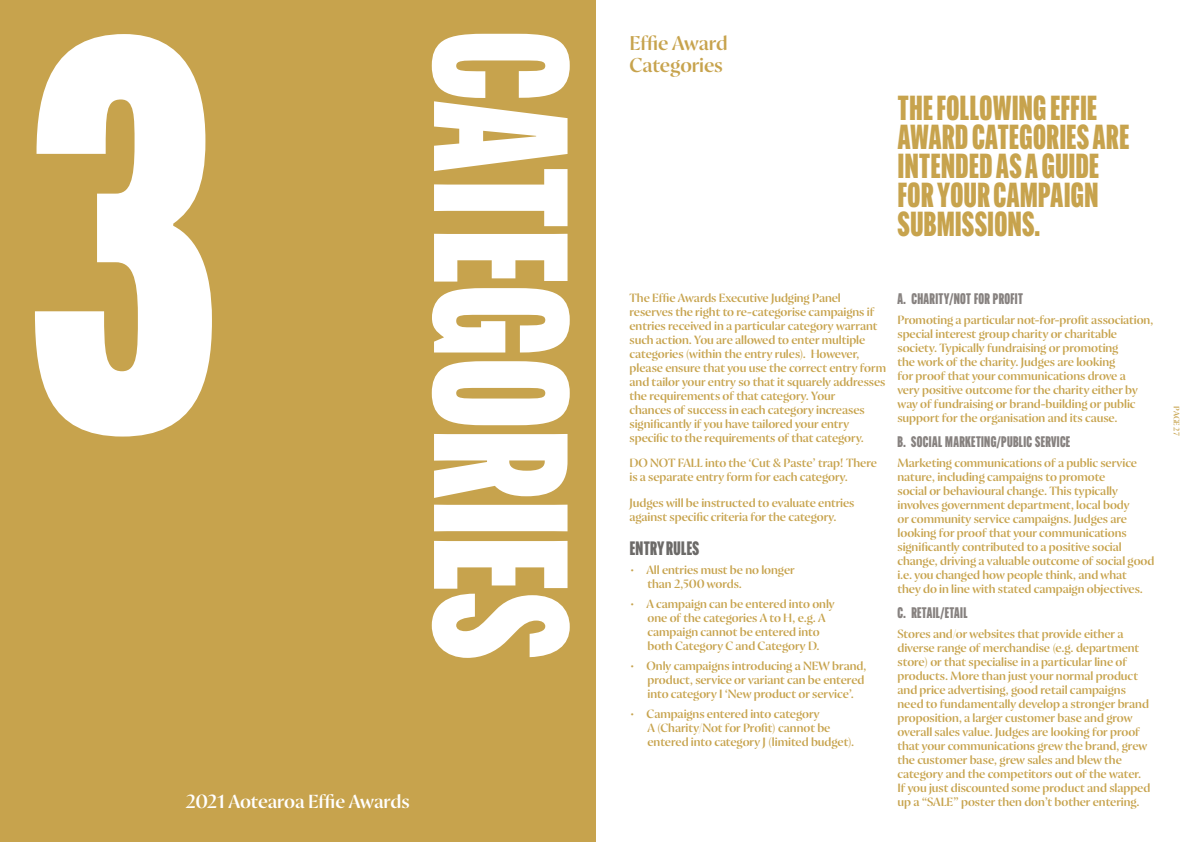
<style>
.page{position:relative;width:1191px;height:842px;background:#fff}
.page>*{position:absolute;margin:0;border:0;box-sizing:border-box;transform-origin:0 0}
.t1{font:900 544.6px "Alternate Gothic Comp ATF";color:#fff}
.t2{font:900 186.6px "Alternate Gothic Comp ATF";letter-spacing:.01em;color:#fff}
.t3{font:900 34px/29px "Alternate Gothic Comp ATF";letter-spacing:.015em;color:#c7a34d}
.t4{font:20px/22px "Bombay Display";letter-spacing:-.01em;color:#c7a34d}
.t5{font:19px "Bombay Display";letter-spacing:-.01em;color:#fff}
.t6{font:900 19px "Alternate Gothic Comp ATF";letter-spacing:.02em;color:#6c6a68}
.t7{font:900 15px "Alternate Gothic Comp ATF";letter-spacing:.025em;color:#878280}
.t8{font:12px/14px "Bombay Display";letter-spacing:-.005em;color:#c7a34d}
.t9{font:8px "Bombay Display";letter-spacing:-.015em;color:#c7a34d}
</style>
<div class="page">
<div style="left:0;top:0;width:595px;height:842px;background:#c7a34d"></div>
<h2 class="t2" style="left:616px;top:30px;width:629px;rotate:90deg">CATEGORIES</h2>
<h1 class="t1" style="left:31px;top:-102px;width:190px">3</h1>
<h3 class="t4" style="left:629px;top:33px;width:100px">Effie Award<br>Categories</h3>
<p class="t8" style="left:629px;top:291px;width:258px">The Effie Awards Executive Judging Panel reserves the right to re-categorise campaigns if entries received in a particular category warrant such action. You are allowed to enter multiple categories (within the entry rules). However, please ensure that you use the correct entry form and tailor your entry so that it squarely addresses the requirements of that category. Your<br>chances of success in each category increases significantly if you have tailored your entry specific to the requirements of that category.</p>
<p class="t8" style="left:629px;top:456px;width:249px">DO NOT FALL into the ‘Cut &amp; Paste’ trap! There is a separate entry form for each category.</p>
<p class="t8" style="left:629px;top:496px;width:226px">Judges will be instructed to evaluate entries against specific criteria for the category.</p>
<h3 class="t6" style="left:629px;top:536px;width:71px">ENTRY RULES</h3>
<p class="t8" style="left:647px;top:563px;width:149px;text-indent:-18px">• All entries must be no longer than 2,500 words.</p>
<p class="t8" style="left:647px;top:597px;width:189px;text-indent:-18px">• A campaign can be entered into only one of the categories A to H, e.g. A campaign cannot be entered into both Category C and Category D.</p>
<p class="t8" style="left:647px;top:659px;width:220px;text-indent:-18px">• Only campaigns introducing a NEW brand, product, service or variant can be entered into category I ‘New product or service’.</p>
<p class="t8" style="left:647px;top:706px;width:208px;text-indent:-18px">• Campaigns entered into category<br>A (Charity/Not for Profit) cannot be entered into category J (limited budget).</p>
<h3 class="t5" style="left:186px;top:790px;width:225px">2021 Aotearoa Effie Awards</h3>
<h3 class="t3" style="left:898px;top:93px;width:233px">THE FOLLOWING EFFIE<br>AWARD CATEGORIES ARE<br>INTENDED AS A GUIDE<br>FOR YOUR CAMPAIGN<br>SUBMISSIONS.</h3>
<p class="t7" style="left:897px;top:290px;width:127px">A. CHARITY/NOT FOR PROFIT</p>
<p class="t8" style="left:897px;top:313px;width:257px">Promoting a particular not-for-profit association, special interest group charity or charitable society. Typically fundraising or promoting<br>the work of the charity. Judges are looking<br>for proof that your communications drove a<br>very positive outcome for the charity either by way of fundraising or brand-building or public support for the organisation and its cause.</p>
<p class="t7" style="left:897px;top:433px;width:174px">B. SOCIAL MARKETING/PUBLIC SERVICE</p>
<p class="t8" style="left:897px;top:456px;width:258px">Marketing communications of a public service nature, including campaigns to promote<br>social or behavioural change. This typically involves government department, local body<br>or community service campaigns. Judges are looking for proof that your communications significantly contributed to a positive social change, driving a valuable outcome of social good i.e. you changed how people think, and what<br>they do in line with stated campaign objectives.</p>
<p class="t7" style="left:897px;top:604px;width:71px">C. RETAIL/ETAIL</p>
<p class="t8" style="left:897px;top:627px;width:254px">Stores and/or websites that provide either a diverse range of merchandise (e.g. department store) or that specialise in a particular line of products. More than just your normal product and price advertising, good retail campaigns need to fundamentally develop a stronger brand proposition, a larger customer base and grow overall sales value. Judges are looking for proof that your communications grew the brand, grew the customer base, grew sales and blew the category and the competitors out of the water.<br>If you just discounted some product and slapped up a “SALE” poster then don’t bother entering.</p>
<p class="t9" style="left:1181px;top:406px;width:31px;rotate:90deg">PAGE 27</p>
</div>
